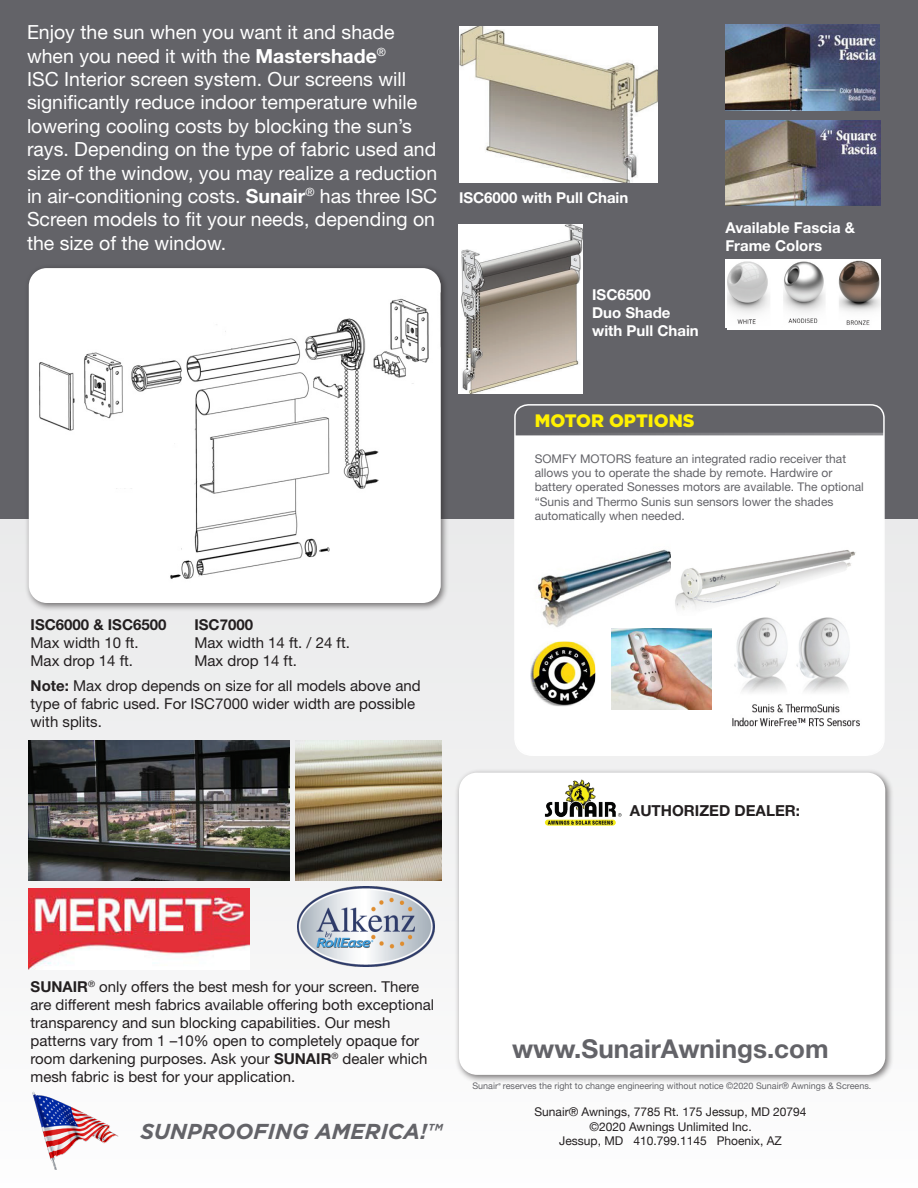
<style>
.page{position:relative;width:918px;height:1188px;background:#f8f8f8}
.page>*{position:absolute;margin:0;border:0;box-sizing:border-box;transform-origin:0 0}
.t1{font:700 26.1px "Helvetica Neue LT Std";color:#636368}
.t2{font:italic 700 21.6px "Gotham";color:#636368}
.t3{font:19.5px/23.4px "Helvetica Neue LT Std";color:#fff}
.t4{font:900 18px "Gotham";color:#fff101}
.t5{font:700 15.15px "Helvetica Neue LT Std";color:#231f20}
.t6{font:15px/18px "Helvetica Neue LT Std";color:#231f20}
.t7{font:700 15px/18px "Helvetica Neue LT Std";color:#fff}
.t8{font:700 15px "Helvetica Neue LT Std";color:#231f20}
.t9{font:12px/14.4px "Helvetica Neue LT Std";color:#636368}
.t10{font:12px "Helvetica Neue";color:#231f20}
.t11{font:9px "Helvetica Neue";color:#636368}
.s1{font-weight:700}
.s2{font-family:"Minion Pro"}
</style>
<div class="page">
<div style="left:0;top:0;width:918px;height:518px;background:#636368"></div>
<div style="left:455px;top:768px;width:439px;height:316px;background:#231f20;opacity:.62"></div>
<div style="left:459px;top:773px;width:426px;height:302px;background:#fff;border-radius:18px"></div>
<img style="left:544px;top:779px;width:78px;height:47px">
<img style="left:29px;top:889px;width:221px;height:81px">
<svg style="left:513px;top:404px;width:372px;height:306px"></svg>
<div style="left:527px;top:637px;width:73px;height:73px;background:#fff;border-radius:50%"></div>
<img style="left:530px;top:642px;width:65px;height:64px">
<img style="left:296px;top:741px;width:146px;height:140px">
<img style="left:29px;top:741px;width:261px;height:140px">
<div style="left:25px;top:264px;width:424px;height:348px;background:#231f20;opacity:.62"></div>
<div style="left:29px;top:268px;width:412px;height:335px;background:#fff;border-radius:18px"></div>
<img style="left:39px;top:282px;width:402px;height:307px">
<img style="left:459px;top:26px;width:199px;height:156px">
<img style="left:530px;top:538px;width:166px;height:96px">
<img style="left:458px;top:224px;width:125px;height:170px">
<img style="left:725px;top:25px;width:154px;height:85px">
<img style="left:725px;top:120px;width:156px;height:85px">
<img style="left:32px;top:1092px;width:87px;height:78px">
<img style="left:297px;top:886px;width:138px;height:81px">
<div style="left:725px;top:259px;width:156px;height:69px;background:#fff"></div>
<img style="left:727px;top:260px;width:154px;height:69px">
<img style="left:611px;top:629px;width:100px;height:81px">
<img style="left:671px;top:539px;width:188px;height:76px">
<img style="left:726px;top:611px;width:135px;height:116px">
<p class="t3" style="left:27px;top:20px;width:412px">Enjoy the sun when you want it and shade when you need it with the <span class="s1">Mastershade</span><sup>®<br></sup>ISC Interior screen system. Our screens will significantly reduce indoor temperature while lowering cooling costs by blocking the sun’s rays. Depending on the type of fabric used and size of the window, you may realize a reduction in air-conditioning costs. <span class="s1">Sunair</span><sup>®</sup> has three ISC Screen models to fit your needs, depending on the size of the window.</p>
<p class="t7" style="left:459px;top:189px;width:171px">ISC6000 with Pull Chain</p>
<p class="t7" style="left:592px;top:285px;width:60px">ISC6500</p>
<p class="t7" style="left:592px;top:303px;width:80px">Duo Shade</p>
<p class="t7" style="left:592px;top:321px;width:108px">with Pull Chain</p>
<p class="t7" style="left:725px;top:218px;width:131px">Available Fascia &amp;<br>Frame Colors</p>
<p class="t4" style="left:535px;top:410px;width:161px">MOTOR OPTIONS</p>
<p class="t9" style="left:535px;top:451px;width:331px">SOMFY MOTORS feature an integrated radio receiver that allows you to operate the shade by remote. Hardwire or battery operated Sonesses motors are available. The optional “Sunis and Thermo Sunis sun sensors lower the shades automatically when needed.</p>
<p class="t8" style="left:31px;top:615px;width:137px">ISC6000 &amp; ISC6500</p>
<p class="t6" style="left:31px;top:633px;width:110px">Max width 10 ft.</p>
<p class="t6" style="left:31px;top:651px;width:104px">Max drop 14 ft.</p>
<p class="t8" style="left:194px;top:615px;width:60px">ISC7000</p>
<p class="t6" style="left:194px;top:633px;width:157px">Max width 14 ft. / 24 ft.</p>
<p class="t6" style="left:194px;top:651px;width:104px">Max drop 14 ft.</p>
<p class="t6" style="left:31px;top:676px;width:392px"><span class="s1">Note:</span> Max drop depends on size for all models above and type of fabric used. For ISC7000 wider width are possible with splits.</p>
<p class="t5" style="left:630px;top:801px;width:172px">AUTHORIZED DEALER:</p>
<p class="t6" style="left:31px;top:978px;width:405px"><span class="s1">SUNAIR</span><sup>®</sup> only offers the best mesh for your screen. There are different mesh fabrics available offering both exceptional transparency and sun blocking capabilities. Our mesh patterns vary from 1 –10% open to completely opaque for room darkening purposes. Ask your <span class="s1">SUNAIR</span><sup>®</sup> dealer which mesh fabric is best for your application.</p>
<p class="t2" style="left:140px;top:1119px;width:303px">SUNPROOFING AMERICA!™</p>
<p class="t1" style="left:512px;top:1032px;width:318px">www.SunairAwnings.com</p>
<p class="t11" style="left:472px;top:1080px;width:401px">Sunair<span class="s2">®</span> reserves the right to change engineering without notice ©2020 Sunair® Awnings &amp; Screens.</p>
<p class="t10" style="left:534px;top:1105px;width:274px">Sunair® Awnings, 7785 Rt. 175 Jessup, MD 20794</p>
<p class="t10" style="left:589px;top:1119px;width:164px">©2020 Awnings Unlimited Inc.</p>
<p class="t10" style="left:559px;top:1134px;width:224px">Jessup, MD 410.799.1145 Phoenix, AZ</p>
</div>
